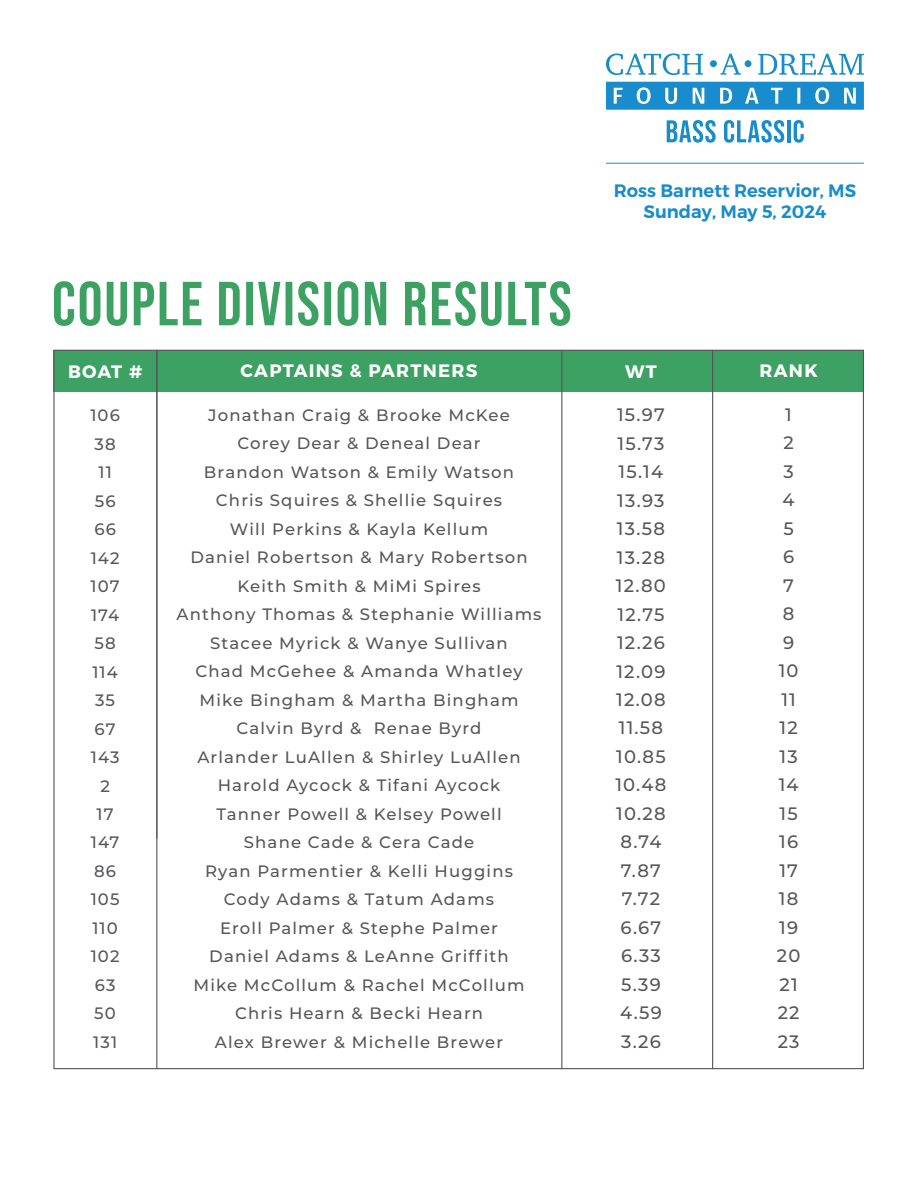
<style>
.page{position:relative;width:918px;height:1188px;background:#fff}
.page>*{position:absolute;margin:0;border:0;box-sizing:border-box;transform-origin:0 0}
.t1{font:500 18px/28.5px "Montserrat";letter-spacing:.07em;color:#57575a;text-align:center}
.t2{font:600 18px/21.6px "Montserrat";color:#188ccc;text-align:center}
.t3{font:700 18px "Montserrat";letter-spacing:.07em;color:#fff}
.t4{font:500 16.5px/28.5px "Montserrat";letter-spacing:.07em;color:#57575a;text-align:center}
</style>
<div class="page">
<svg style="left:54px;top:281px;width:516px;height:45px"></svg>
<svg style="left:606px;top:53px;width:97px;height:22px"></svg>
<svg style="left:720px;top:54px;width:21px;height:21px"></svg>
<svg style="left:758px;top:54px;width:106px;height:21px"></svg>
<svg style="left:606px;top:82px;width:258px;height:28px;background:#399cd3"></svg>
<div style="left:640px;top:90px;width:7px;height:12px;background:#188ccc;border-radius:50%"></div>
<div style="left:710px;top:60px;width:7px;height:7px;background:#188ccc;border-radius:50%"></div>
<div style="left:745px;top:60px;width:7px;height:7px;background:#188ccc;border-radius:50%"></div>
<svg style="left:667px;top:120px;width:49px;height:23px"></svg>
<svg style="left:724px;top:120px;width:60px;height:23px"></svg>
<hr style="left:787px;top:120px;width:3px;height:22px;background:#188ccc">
<svg style="left:794px;top:120px;width:10px;height:23px"></svg>
<hr style="left:606px;top:163px;width:258px;height:1px;background:#188ccc">
<div style="left:54px;top:350px;width:810px;height:41px;background:#3ca163"></div>
<hr style="left:561px;top:350px;width:1px;height:719px;background:#565659">
<hr style="left:156px;top:350px;width:1px;height:719px;background:#565659">
<hr style="left:712px;top:350px;width:1px;height:719px;background:#565659">
<p class="t3" style="left:68px;top:360px;width:76px">BOAT #</p>
<p class="t4" style="left:90px;top:400px;width:31px">106<br>38<br>11<br>56<br>66<br>142<br>107<br>174<br>58<br>114<br>35<br>67<br>143<br>2<br>17<br>147<br>86<br>105<br>110<br>102<br>63<br>50<br>131</p>
<p class="t3" style="left:241px;top:360px;width:238px">CAPTAINS &amp; PARTNERS</p>
<p class="t4" style="left:177px;top:400px;width:367px">Jonathan Craig &amp; Brooke McKee<br>Corey Dear &amp; Deneal Dear<br>Brandon Watson &amp; Emily Watson<br>Chris Squires &amp; Shellie Squires<br>Will Perkins &amp; Kayla Kellum<br>Daniel Robertson &amp; Mary Robertson<br>Keith Smith &amp; MiMi Spires<br>Anthony Thomas &amp; Stephanie Williams<br>Stacee Myrick &amp; Wanye Sullivan<br>Chad McGehee &amp; Amanda Whatley<br>Mike Bingham &amp; Martha Bingham<br>Calvin Byrd &amp; Renae Byrd<br>Arlander LuAllen &amp; Shirley LuAllen<br>Harold Aycock &amp; Tifani Aycock<br>Tanner Powell &amp; Kelsey Powell<br>Shane Cade &amp; Cera Cade<br>Ryan Parmentier &amp; Kelli Huggins<br>Cody Adams &amp; Tatum Adams<br>Eroll Palmer &amp; Stephe Palmer<br>Daniel Adams &amp; LeAnne Griffith<br>Mike McCollum &amp; Rachel McCollum<br>Chris Hearn &amp; Becki Hearn<br>Alex Brewer &amp; Michelle Brewer</p>
<p class="t2" style="left:614px;top:180px;width:244px">Ross Barnett Reservior, MS<br>Sunday, May 5, 2024</p>
<p class="t3" style="left:625px;top:360px;width:33px">WT</p>
<p class="t1" style="left:615px;top:400px;width:53px">15.97<br>15.73<br>15.14<br>13.93<br>13.58<br>13.28<br>12.80<br>12.75<br>12.26<br>12.09<br>12.08<br>11.58<br>10.85<br>10.48<br>10.28<br>8.74<br>7.87<br>7.72<br>6.67<br>6.33<br>5.39<br>4.59<br>3.26</p>
<p class="t3" style="left:760px;top:360px;width:60px">RANK</p>
<p class="t1" style="left:777px;top:400px;width:25px">1<br>2<br>3<br>4<br>5<br>6<br>7<br>8<br>9<br>10<br>11<br>12<br>13<br>14<br>15<br>16<br>17<br>18<br>19<br>20<br>21<br>22<br>23</p>
</div>
